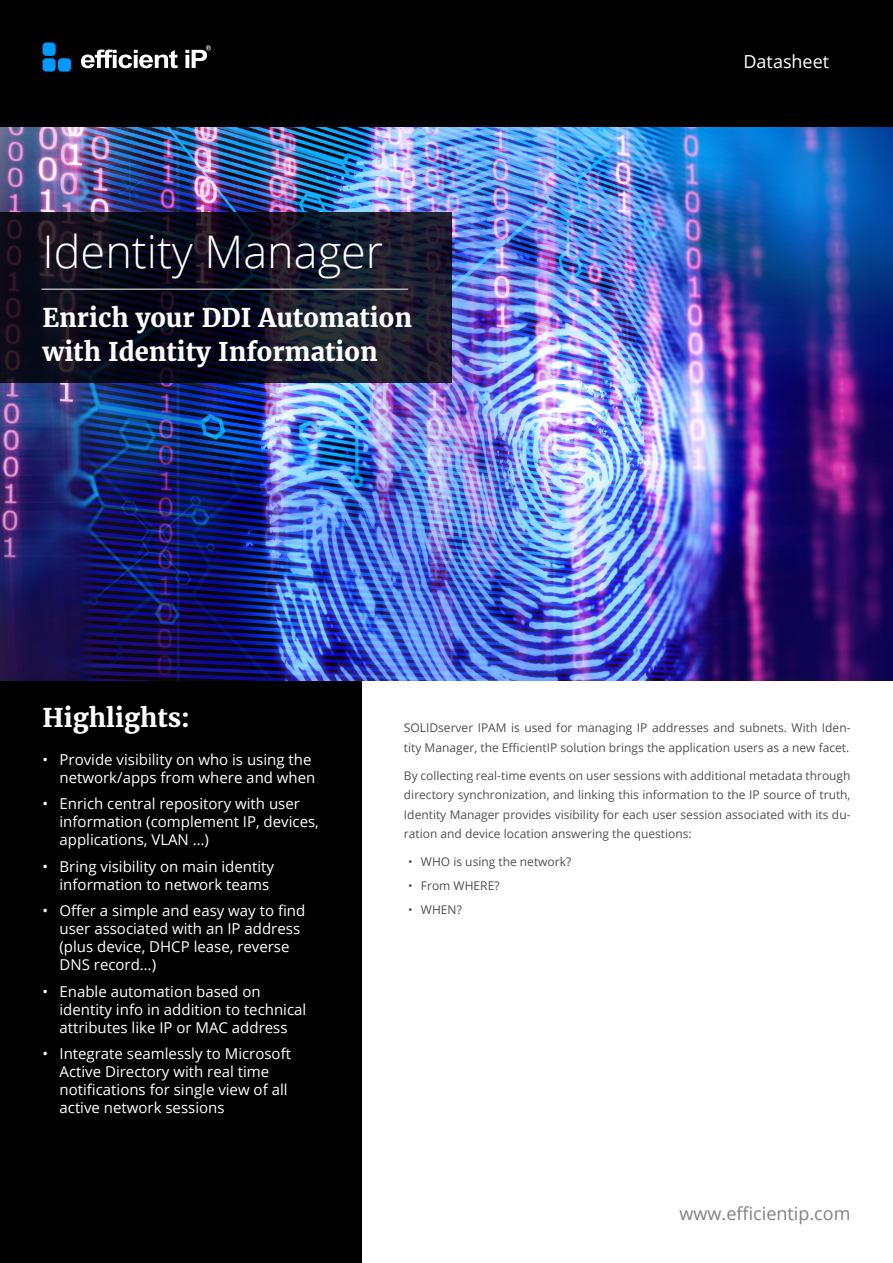
<style>
.page{position:relative;width:893px;height:1263px;background:#fff}
.page>*{position:absolute;margin:0;border:0;box-sizing:border-box;transform-origin:0 0}
.ds_Doc_title_White{font:300 45px "Open Sans";color:#fff}
.ds_Doc_Subtitle_whit{font:700 25.5px/34.5px "Merriweather";color:#fff}
.t1{font:18px "Open Sans";color:#828081}
.t2{font:18px "Open Sans";color:#fff}
.t3{font:15px/18px "Open Sans";color:#fff}
.Core_text{font:12px/19.5px "Open Sans";color:#505050}
.t4{font:12px "Open Sans";color:#504f4f}
</style>
<div class="page">
<div style="left:0;top:0;width:893px;height:135px;background:#000"></div>
<div style="left:43px;top:58px;width:13px;height:14px;background:#09f;border-radius:4px"></div>
<div style="left:43px;top:43px;width:13px;height:13px;background:#09f;border-radius:4px"></div>
<div style="left:58px;top:58px;width:13px;height:14px;background:#09f;border-radius:4px"></div>
<svg style="left:81px;top:49px;width:97px;height:19px"></svg>
<svg style="left:185px;top:45px;width:26px;height:23px"></svg>
<div style="left:0;top:675px;width:361px;height:588px;background:#000"></div>
<img style="left:0;top:128px;width:893px;height:552px">
<svg style="left:0;top:213px;width:452px;height:170px;background:#111222"></svg>
<hr style="left:42px;top:289px;width:366px;height:1px;background:#fff">
<p class="ds_Doc_title_White" style="left:43px;top:221px;width:342px">Identity Manager</p>
<p class="ds_Doc_Subtitle_whit" style="left:43px;top:300px;width:371px">Enrich your DDI Automation with Identity Information</p>
<p class="t2" style="left:743px;top:49px;width:87px">Datasheet</p>
<p class="ds_Doc_Subtitle_whit" style="left:43px;top:700px;width:149px">Highlights:</p>
<p class="t3" style="left:43px;top:750px;width:274px;text-align:right">• Provide visibility on who is using the network/apps from where and when</p>
<p class="t3" style="left:60px;top:794px;width:261px;text-indent:-17px">• Enrich central repository with user information (complement IP, devices, applications, VLAN …)</p>
<p class="t3" style="left:60px;top:857px;width:216px;text-indent:-17px">• Bring visibility on main identity information to network teams</p>
<p class="t3" style="left:60px;top:901px;width:247px;text-indent:-17px">• Offer a simple and easy way to find user associated with an IP address (plus device, DHCP lease, reverse<br>DNS record…)</p>
<p class="t3" style="left:60px;top:982px;width:248px;text-indent:-17px">• Enable automation based on identity info in addition to technical attributes like IP or MAC address</p>
<p class="t3" style="left:60px;top:1044px;width:233px;text-indent:-17px">• Integrate seamlessly to Microsoft<br>Active Directory with real time notifications for single view of all active network sessions</p>
<p class="Core_text" style="left:404px;top:718px;width:448px">SOLIDserver IPAM is used for managing IP addresses and subnets. With Iden&shy;tity Manager, the EfficientIP solution brings the application users as a new facet.</p>
<p class="Core_text" style="left:404px;top:765px;width:448px;text-align:justify">By collecting real-time events on user sessions with additional metadata through directory synchronization, and linking this information to the IP source of truth, Identity Manager provides visibility for each user session associated with its du&shy;ration and device location answering the questions:</p>
<p class="t4" style="left:408px;top:853px;width:164px">• WHO is using the network?</p>
<p class="t4" style="left:408px;top:877px;width:93px">• From WHERE?</p>
<p class="t4" style="left:408px;top:901px;width:55px">• WHEN?</p>
<p class="t1" style="left:680px;top:1201px;width:172px">www.efficientip.com</p>
</div>
